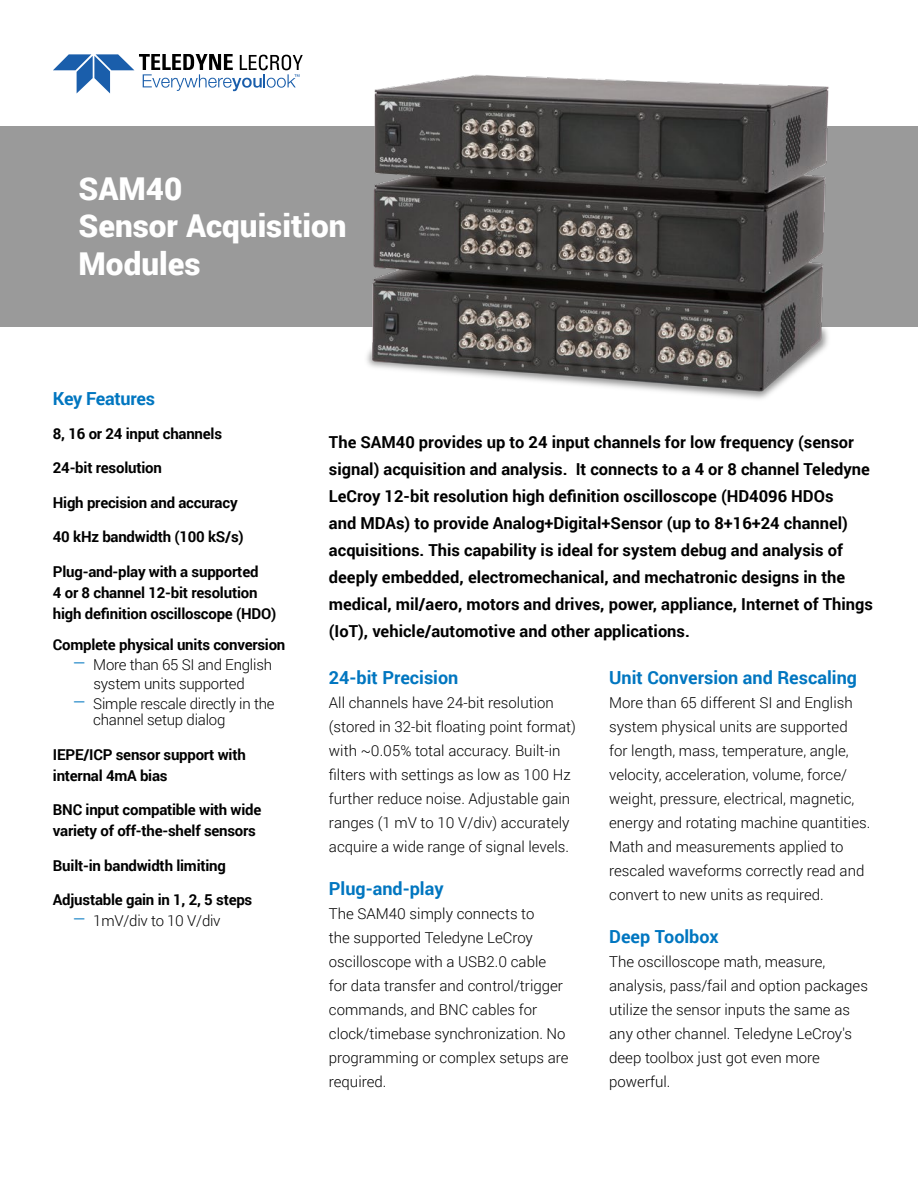
<style>
.page{position:relative;width:918px;height:1188px;background:#fff}
.page>*{position:absolute;margin:0;border:0;box-sizing:border-box;transform-origin:0 0}
.t1{font:900 31.5px/37.8px "Roboto";color:#fff}
.t2{font:700 18px "Roboto";color:#0076c0}
.t3{font:700 16.5px/27px "Roboto";color:#000}
.t4{font:300 15px/24px "Roboto";color:#000}
.t5{font:700 15px/21px "Roboto";letter-spacing:-.015em;color:#000}
.s1{font-size:19.5px;color:#0076c0}
</style>
<div class="page">
<div style="left:0;top:126px;width:918px;height:201px;background:#9a9a9a"></div>
<svg style="left:53px;top:54px;width:160px;height:39px"></svg>
<img style="left:213px;top:54px;width:616px;height:345px">
<h1 class="t1" style="left:79px;top:168px;width:269px">SAM40<br>Sensor Acquisition<br>Modules</h1>
<p class="t2" style="left:53px;top:386px;width:104px">Key Features</p>
<p class="t5" style="left:53px;top:422px;width:171px">8, 16 or 24 input channels</p>
<p class="t5" style="left:53px;top:457px;width:110px">24-bit resolution</p>
<p class="t5" style="left:53px;top:491px;width:186px">High precision and accuracy</p>
<p class="t5" style="left:53px;top:526px;width:192px">40 kHz bandwidth (100 kS/s)</p>
<p class="t5" style="left:53px;top:560px;width:225px">Plug-and-play with a supported<br>4 or 8 channel 12-bit resolution high definition oscilloscope (HDO)</p>
<p class="t5" style="left:53px;top:634px;width:234px">Complete physical units conversion</p>
<p class="t4" style="left:72px;top:654px;width:201px;line-height:19.5px;text-align:center"><span class="s1">–</span> More than 65 SI and English system units supported</p>
<p class="t4" style="left:93px;top:695px;width:183px;line-height:16.5px;text-indent:-21px"><span class="s1">–</span> Simple rescale directly in the channel setup dialog</p>
<p class="t5" style="left:53px;top:743px;width:194px">IEPE/ICP sensor support with internal 4mA bias</p>
<p class="t5" style="left:53px;top:799px;width:210px">BNC input compatible with wide variety of off-the-shelf sensors</p>
<p class="t5" style="left:53px;top:854px;width:175px">Built-in bandwidth limiting</p>
<p class="t5" style="left:53px;top:889px;width:201px">Adjustable gain in 1, 2, 5 steps</p>
<p class="t4" style="left:72px;top:908px;width:150px"><span class="s1">–</span> 1mV/div to 10 V/div</p>
<p class="t3" style="left:329px;top:428px;width:546px">The SAM40 provides up to 24 input channels for low frequency (sensor signal) acquisition and analysis. It connects to a 4 or 8 channel Teledyne LeCroy 12-bit resolution high definition oscilloscope (HD4096 HDOs<br>and MDAs) to provide Analog+Digital+Sensor (up to 8+16+24 channel) acquisitions. This capability is ideal for system debug and analysis of deeply embedded, electromechanical, and mechatronic designs in the medical, mil/aero, motors and drives, power, appliance, Internet of Things (IoT), vehicle/automotive and other applications.</p>
<p class="t2" style="left:329px;top:665px;width:131px">24-bit Precision</p>
<p class="t4" style="left:329px;top:690px;width:249px">All channels have 24-bit resolution (stored in 32-bit floating point format) with ~0.05% total accuracy. Built-in filters with settings as low as 100 Hz further reduce noise. Adjustable gain ranges (1 mV to 10 V/div) accurately acquire a wide range of signal levels.</p>
<p class="t2" style="left:329px;top:876px;width:116px">Plug-and-play</p>
<p class="t4" style="left:329px;top:901px;width:241px">The SAM40 simply connects to<br>the supported Teledyne LeCroy oscilloscope with a USB2.0 cable<br>for data transfer and control/trigger commands, and BNC cables for clock/timebase synchronization. No programming or complex setups are required.</p>
<p class="t2" style="left:609px;top:665px;width:249px">Unit Conversion and Rescaling</p>
<p class="t4" style="left:609px;top:690px;width:263px">More than 65 different SI and English system physical units are supported<br>for length, mass, temperature, angle, velocity, acceleration, volume, force/ weight, pressure, electrical, magnetic, energy and rotating machine quantities.<br>Math and measurements applied to rescaled waveforms correctly read and convert to new units as required.</p>
<p class="t2" style="left:609px;top:924px;width:111px">Deep Toolbox</p>
<p class="t4" style="left:609px;top:949px;width:260px">The oscilloscope math, measure, analysis, pass/fail and option packages utilize the sensor inputs the same as any other channel. Teledyne LeCroy's deep toolbox just got even more powerful.</p>
</div>
